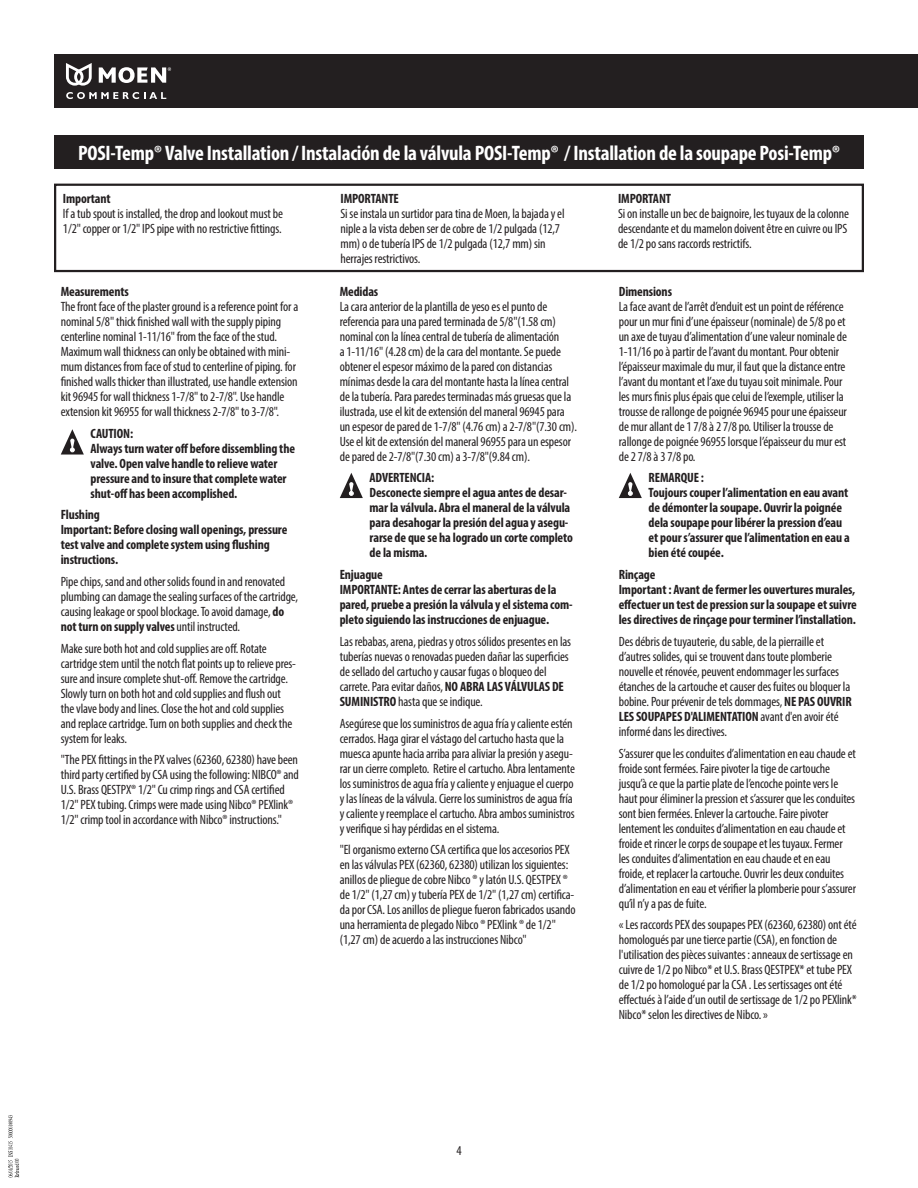
<style>
.page{position:relative;width:918px;height:1188px;background:#fff}
.page>*{position:absolute;margin:0;border:0;box-sizing:border-box;transform-origin:0 0}
.t1{font:700 condensed 21px "Myriad Pro";letter-spacing:-.01em;color:#fff}
.t2{font:condensed 13.5px/15px "Myriad Pro";letter-spacing:-.01em;color:#231f20}
.t3{font:700 condensed 13.5px/15px "Myriad Pro";letter-spacing:-.01em;color:#231f20}
.s1{font-weight:700}
</style>
<div class="page">
<div style="left:54px;top:54px;width:864px;height:54px;background:#231f20"></div>
<svg style="left:99px;top:67px;width:72px;height:16px"></svg>
<svg style="left:66px;top:92px;width:100px;height:7px"></svg>
<svg style="left:66px;top:63px;width:26px;height:23px"></svg>
<div style="left:54px;top:184px;width:810px;height:88px;border:2px solid #231f20"></div>
<svg style="left:340px;top:473px;width:23px;height:25px"></svg>
<svg style="left:619px;top:473px;width:23px;height:25px"></svg>
<svg style="left:61px;top:429px;width:23px;height:26px"></svg>
<div style="left:54px;top:135px;width:810px;height:34px;background:#231f20"></div>
<svg style="left:8px;top:1115px;width:11px;height:62px"></svg>
<h1 class="t1" style="left:78px;top:140px;width:763px">POSI-Temp® Valve Installation / Instalación de la válvula POSI-Temp® / Installation de la soupape Posi-Temp®</h1>
<p class="t3" style="left:63px;top:190px;width:49px">Important</p>
<p class="t2" style="left:63px;top:206px;width:221px">If a tub spout is installed, the drop and lookout must be<br>1/2" copper or 1/2" IPS pipe with no restrictive fittings.</p>
<p class="t3" style="left:61px;top:284px;width:70px">Measurements</p>
<p class="t2" style="left:61px;top:299px;width:239px">The front face of the plaster ground is a reference point for a nominal 5/8" thick finished wall with the supply piping centerline nominal 1-11/16" from the face of the stud.<br>Maximum wall thickness can only be obtained with mini&shy;mum distances from face of stud to centerline of piping. for finished walls thicker than illustrated, use handle extension kit 96945 for wall thickness 1-7/8" to 2-7/8". Use handle extension kit 96955 for wall thickness 2-7/8" to 3-7/8".</p>
<p class="t3" style="left:91px;top:425px;width:206px">CAUTION:<br>Always turn water off before dissembling the valve. Open valve handle to relieve water pressure and to insure that complete water shut-off has been accomplished.</p>
<p class="t3" style="left:61px;top:507px;width:228px">Flushing<br>Important: Before closing wall openings, pressure test valve and complete system using flushing instructions.</p>
<p class="t2" style="left:61px;top:574px;width:239px">Pipe chips, sand and other solids found in and renovated plumbing can damage the sealing surfaces of the cartridge, causing leakage or spool blockage. To avoid damage, <span class="s1">do not turn on supply valves</span> until instructed.</p>
<p class="t2" style="left:61px;top:641px;width:237px">Make sure both hot and cold supplies are off. Rotate cartridge stem until the notch flat points up to relieve pres&shy;sure and insure complete shut-off. Remove the cartridge.<br>Slowly turn on both hot and cold supplies and flush out the vlave body and lines. Close the hot and cold supplies and replace cartridge. Turn on both supplies and check the system for leaks.</p>
<p class="t2" style="left:61px;top:752px;width:240px">"The PEX fittings in the PX valves (62360, 62380) have been third party certified by CSA using the following: NIBCO® and U.S. Brass QESTPX® 1/2" Cu crimp rings and CSA certified 1/2" PEX tubing. Crimps were made using Nibco® PEXlink® 1/2" crimp tool in accordance with Nibco® instructions."</p>
<p class="t3" style="left:341px;top:190px;width:60px">IMPORTANTE</p>
<p class="t2" style="left:341px;top:206px;width:226px">Si se instala un surtidor para tina de Moen, la bajada y el niple a la vista deben ser de cobre de 1/2 pulgada (12,7 mm) o de tubería IPS de 1/2 pulgada (12,7 mm) sin herrajes restrictivos.</p>
<p class="t3" style="left:340px;top:283px;width:40px">Medidas</p>
<p class="t2" style="left:340px;top:299px;width:239px">La cara anterior de la plantilla de yeso es el punto de referencia para una pared terminada de 5/8"(1.58 cm) nominal con la línea central de tubería de alimentación<br>a 1-11/16" (4.28 cm) de la cara del montante. Se puede obtener el espesor máximo de la pared con distancias mínimas desde la cara del montante hasta la línea central de la tubería. Para paredes terminadas más gruesas que la ilustrada, use el kit de extensión del maneral 96945 para un espesor de pared de 1-7/8" (4.76 cm) a 2-7/8"(7.30 cm).<br>Use el kit de extensión del maneral 96955 para un espesor de pared de 2-7/8"(7.30 cm) a 3-7/8"(9.84 cm).</p>
<p class="t3" style="left:370px;top:470px;width:205px">ADVERTENCIA:<br>Desconecte siempre el agua antes de desar&shy;mar la válvula. Abra el maneral de la válvula para desahogar la presión del agua y asegu&shy;rarse de que se ha logrado un corte completo de la misma.</p>
<p class="t3" style="left:340px;top:567px;width:235px">Enjuague<br>IMPORTANTE: Antes de cerrar las aberturas de la pared, pruebe a presión la válvula y el sistema com&shy;pleto siguiendo las instrucciones de enjuague.</p>
<p class="t2" style="left:340px;top:634px;width:233px">Las rebabas, arena, piedras y otros sólidos presentes en las tuberías nuevas o renovadas pueden dañar las superficies de sellado del cartucho y causar fugas o bloqueo del carrete. Para evitar daños, <span class="s1">NO ABRA LAS VÁLVULAS DE SUMINISTRO</span> hasta que se indique.</p>
<p class="t2" style="left:340px;top:716px;width:237px">Asegúrese que los suministros de agua fría y caliente estén cerrados. Haga girar el vástago del cartucho hasta que la muesca apunte hacia arriba para aliviar la presión y asegu&shy;rar un cierre completo. Retire el cartucho. Abra lentamente los suministros de agua fría y caliente y enjuague el cuerpo y las líneas de la válvula. Cierre los suministros de agua fría y caliente y reemplace el cartucho. Abra ambos suministros y verifique si hay pérdidas en el sistema.</p>
<p class="t2" style="left:340px;top:842px;width:237px">"El organismo externo CSA certifica que los accesorios PEX en las válvulas PEX (62360, 62380) utilizan los siguientes: anillos de pliegue de cobre Nibco ® y latón U.S. QESTPEX ® de 1/2" (1,27 cm) y tubería PEX de 1/2" (1,27 cm) certifica&shy;da por CSA. Los anillos de pliegue fueron fabricados usando una herramienta de plegado Nibco ® PEXlink ® de 1/2" (1,27 cm) de acuerdo a las instrucciones Nibco"</p>
<p class="t3" style="left:618px;top:190px;width:55px">IMPORTANT</p>
<p class="t2" style="left:618px;top:206px;width:233px">Si on installe un bec de baignoire, les tuyaux de la colonne descendante et du mamelon doivent être en cuivre ou IPS de 1/2 po sans raccords restrictifs.</p>
<p class="t3" style="left:619px;top:283px;width:55px">Dimensions</p>
<p class="t2" style="left:619px;top:299px;width:230px">La face avant de l’arrêt d’enduit est un point de référence pour un mur fini d’une épaisseur (nominale) de 5/8 po et un axe de tuyau d’alimentation d’une valeur nominale de 1-11/16 po à partir de l’avant du montant. Pour obtenir l’épaisseur maximale du mur, il faut que la distance entre l’avant du montant et l’axe du tuyau soit minimale. Pour les murs finis plus épais que celui de l’exemple, utiliser la trousse de rallonge de poignée 96945 pour une épaisseur de mur allant de 1 7/8 à 2 7/8 po. Utiliser la trousse de rallonge de poignée 96955 lorsque l’épaisseur du mur est de 2 7/8 à 3 7/8 po.</p>
<p class="t3" style="left:649px;top:470px;width:203px">REMARQUE :<br>Toujours couper l’alimentation en eau avant de démonter la soupape. Ouvrir la poignée dela soupape pour libérer la pression d’eau et pour s’assurer que l’alimentation en eau a bien été coupée.</p>
<p class="t3" style="left:619px;top:567px;width:240px">Rinçage<br>Important : Avant de fermer les ouvertures murales, effectuer un test de pression sur la soupape et suivre les directives de rinçage pour terminer l’installation.</p>
<p class="t2" style="left:619px;top:634px;width:234px">Des débris de tuyauterie, du sable, de la pierraille et d’autres solides, qui se trouvent dans toute plomberie nouvelle et rénovée, peuvent endommager les surfaces étanches de la cartouche et causer des fuites ou bloquer la bobine. Pour prévenir de tels dommages, <span class="s1">NE PAS OUVRIR LES SOUPAPES D'ALIMENTATION</span> avant d'en avoir été informé dans les directives.</p>
<p class="t2" style="left:619px;top:745px;width:239px">S’assurer que les conduites d’alimentation en eau chaude et froide sont fermées. Faire pivoter la tige de cartouche jusqu’à ce que la partie plate de l’encoche pointe vers le haut pour éliminer la pression et s’assurer que les conduites sont bien fermées. Enlever la cartouche. Faire pivoter lentement les conduites d’alimentation en eau chaude et froide et rincer le corps de soupape et les tuyaux. Fermer les conduites d’alimentation en eau chaude et en eau froide, et replacer la cartouche. Ouvrir les deux conduites d’alimentation en eau et vérifier la plomberie pour s’assurer qu’il n’y a pas de fuite.</p>
<p class="t2" style="left:619px;top:917px;width:240px">« Les raccords PEX des soupapes PEX (62360, 62380) ont été homologués par une tierce partie (CSA), en fonction de l'utilisation des pièces suivantes : anneaux de sertissage en cuivre de 1/2 po Nibco* et U.S. Brass QESTPEX* et tube PEX de 1/2 po homologué par la CSA . Les sertissages ont été effectués à l’aide d’un outil de sertissage de 1/2 po PEXlink* Nibco* selon les directives de Nibco. »</p>
<p class="t2" style="left:456px;top:1143px;width:7px">4</p>
</div>
